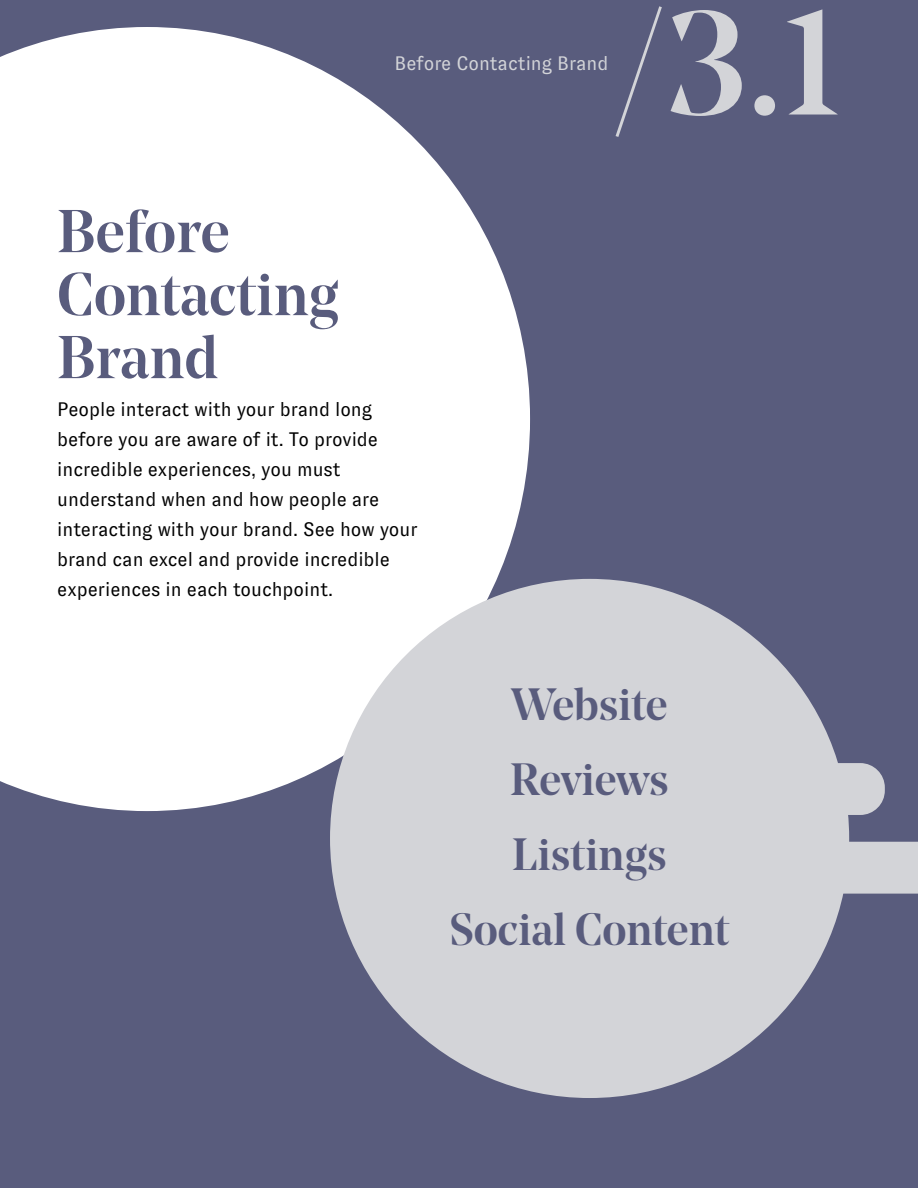
<style>
.page{position:relative;width:918px;height:1188px;background:#595c7d}
.page>*{position:absolute;margin:0;border:0;box-sizing:border-box;transform-origin:0 0}
.t1{font:500 146.55px "Noe Display";color:#d3d4d8}
.t2{font:500 60px/63px "Noe Display";color:#595c7d}
.t3{font:500 45px/75px "Noe Display";color:#595c7d;text-align:center}
.t4{font:19.5px/30px "GT Zirkon";color:#000}
.t5{font:19.5px "GT Zirkon";color:#d3d4d8}
</style>
<div class="page">
<svg style="left:0;top:27px;width:530px;height:784px"></svg>
<div style="left:330px;top:579px;width:519px;height:519px;background:#d3d4d8;border-radius:50%"></div>
<div style="left:787px;top:763px;width:98px;height:52px;background:#d3d4d8;border-radius:24px"></div>
<div style="left:843px;top:842px;width:75px;height:52px;background:#d3d4d8"></div>
<p class="t5" style="left:395px;top:53px;width:215px">Before Contacting Brand</p>
<h1 class="t1" style="left:611px;top:-29px;width:231px">/3.1</h1>
<h2 class="t2" style="left:57px;top:199px;width:283px">Before<br>Contacting<br>Brand</h2>
<p class="t4" style="left:57px;top:394px;width:362px">People interact with your brand long before you are aware of it. To provide incredible experiences, you must understand when and how people are interacting with your brand. See how your brand can excel and provide incredible experiences in each touchpoint.</p>
<h3 class="t3" style="left:449px;top:666px;width:281px">Website<br>Reviews<br>Listings<br>Social Content</h3>
</div>
